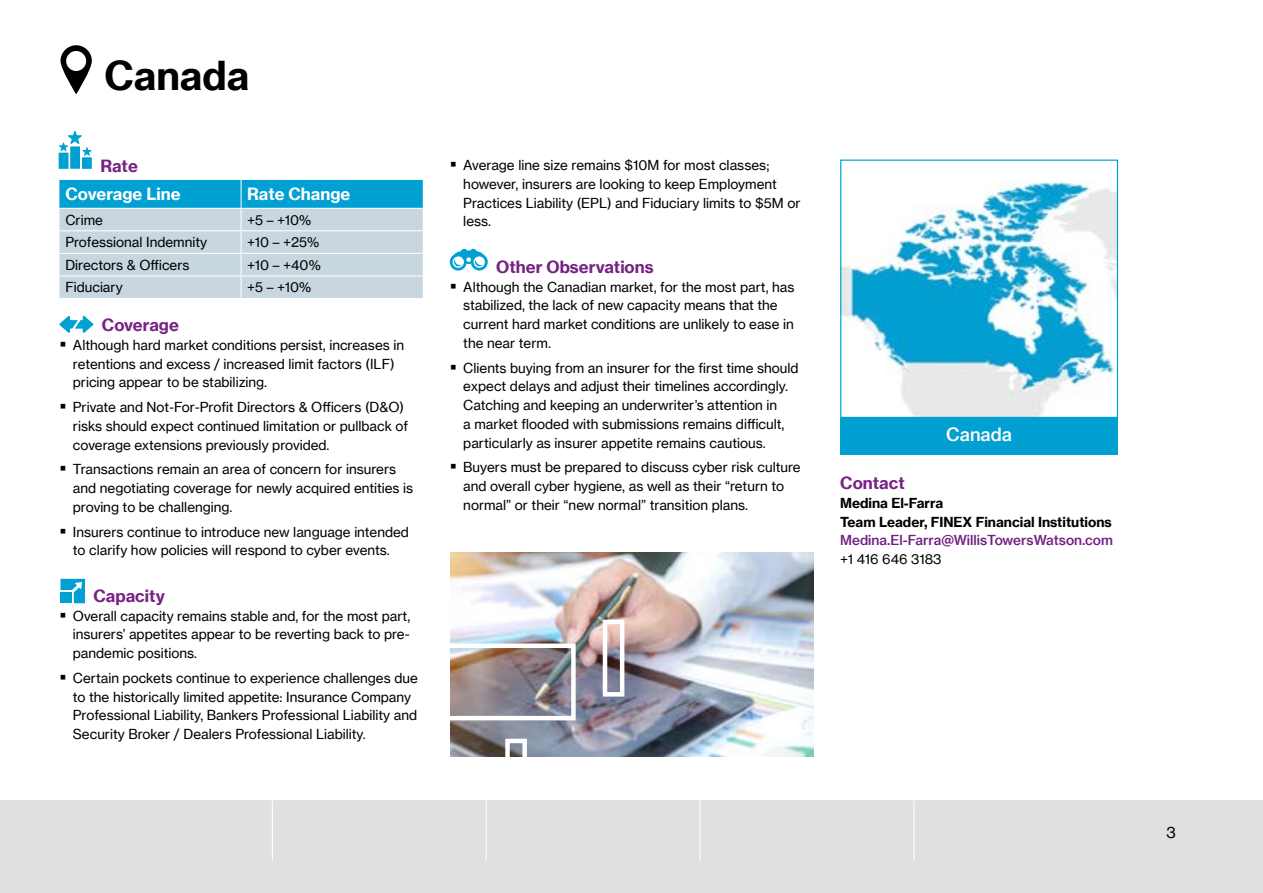
<style>
.page{position:relative;width:1263px;height:893px;background:#fff}
.page>*{position:absolute;margin:0;border:0;box-sizing:border-box;transform-origin:0 0}
.t1{font:39px "N Haas Grotesk TX Pro 75 Bd";color:#000}
.t2{font:18px "N Haas Grotesk TX Pro 65 Md";color:#fff}
.t3{font:16.5px "N Haas Grotesk TX Pro 75 Bd";color:#762283}
.t4{font:16.5px "N Haas Grotesk TX Pro 75 Bd";color:#fff}
.t5{font:15.3px "N Haas Grotesk TX Pro 55 Rg";color:#000}
.t6{font:13.5px/18.8px "N Haas Grotesk TX Pro 55 Rg";color:#000}
.t7{font:13.5px/18.8px "N Haas Grotesk TX Pro 75 Bd";color:#000}
.t8{font:13.5px "N Haas Grotesk TX Pro 65 Md";color:#702082}
</style>
<div class="page">
<div style="left:0;top:800px;width:1263px;height:93px;background:#e0e0e1"></div>
<svg style="left:59px;top:179px;width:364px;height:119px;background:#9cccdd"></svg>
<svg style="left:59px;top:316px;width:34px;height:17px"></svg>
<svg style="left:61px;top:579px;width:24px;height:24px"></svg>
<img style="left:842px;top:181px;width:274px;height:235px">
<div style="left:840px;top:160px;width:278px;height:258px;border:1px solid #00a0d2"></div>
<div style="left:840px;top:418px;width:278px;height:37px;background:#00a0d2"></div>
<div style="left:70px;top:146px;width:10px;height:23px;background:#00a0d2"></div>
<svg style="left:59px;top:131px;width:33px;height:25px"></svg>
<div style="left:59px;top:153px;width:9px;height:16px;background:#00a0d2"></div>
<div style="left:82px;top:157px;width:10px;height:12px;background:#00a0d2"></div>
<svg style="left:61px;top:45px;width:31px;height:49px"></svg>
<svg style="left:450px;top:249px;width:38px;height:22px"></svg>
<img style="left:451px;top:552px;width:362px;height:204px">
<div style="left:440px;top:643px;width:136px;height:77px;border:4px solid #fff"></div>
<div style="left:603px;top:620px;width:21px;height:77px;border:4px solid #fff"></div>
<div style="left:505px;top:739px;width:22px;height:29px;border:4px solid #fff"></div>
<hr style="left:272px;top:801px;width:1px;height:60px;background:#fff">
<hr style="left:486px;top:801px;width:1px;height:60px;background:#fff">
<hr style="left:699px;top:801px;width:2px;height:60px;background:#fff">
<hr style="left:913px;top:801px;width:1px;height:60px;background:#fff">
<h1 class="t1" style="left:105px;top:51px;width:146px">Canada</h1>
<p class="t3" style="left:100px;top:156px;width:39px">Rate</p>
<p class="t4" style="left:65px;top:184px;width:117px">Coverage Line</p>
<p class="t4" style="left:247px;top:184px;width:105px">Rate Change</p>
<p class="t6" style="left:65px;top:210px;width:39px">Crime</p>
<p class="t6" style="left:247px;top:210px;width:66px">+5 – +10%</p>
<p class="t6" style="left:65px;top:233px;width:143px">Professional Indemnity</p>
<p class="t6" style="left:247px;top:233px;width:74px">+10 – +25%</p>
<p class="t6" style="left:65px;top:256px;width:126px">Directors &amp; Officers</p>
<p class="t6" style="left:247px;top:256px;width:75px">+10 – +40%</p>
<p class="t6" style="left:65px;top:278px;width:59px">Fiduciary</p>
<p class="t6" style="left:247px;top:278px;width:66px">+5 – +10%</p>
<p class="t3" style="left:102px;top:315px;width:79px">Coverage</p>
<p class="t6" style="left:73px;top:335px;width:333px">Although hard market conditions persist, increases in retentions and excess / increased limit factors (ILF) pricing appear to be stabilizing.</p>
<p class="t6" style="left:73px;top:398px;width:337px">Private and Not-For-Profit Directors &amp; Officers (D&amp;O) risks should expect continued limitation or pullback of coverage extensions previously provided.</p>
<p class="t6" style="left:73px;top:460px;width:342px">Transactions remain an area of concern for insurers and negotiating coverage for newly acquired entities is proving to be challenging.</p>
<p class="t6" style="left:73px;top:522px;width:337px">Insurers continue to introduce new language intended to clarify how policies will respond to cyber events.</p>
<p class="t3" style="left:93px;top:585px;width:73px">Capacity</p>
<p class="t6" style="left:73px;top:606px;width:339px;text-align:justify">Overall capacity remains stable and, for the most part, insurers’ appetites appear to be reverting back to pre&shy;pandemic positions.</p>
<p class="t6" style="left:73px;top:668px;width:346px">Certain pockets continue to experience challenges due to the historically limited appetite: Insurance Company Professional Liability, Bankers Professional Liability and Security Broker / Dealers Professional Liability.</p>
<p class="t6" style="left:463px;top:156px;width:339px">Average line size remains $10M for most classes; however, insurers are looking to keep Employment Practices Liability (EPL) and Fiduciary limits to $5M or less.</p>
<p class="t3" style="left:496px;top:256px;width:159px">Other Observations</p>
<p class="t6" style="left:463px;top:277px;width:333px">Although the Canadian market, for the most part, has stabilized, the lack of new capacity means that the current hard market conditions are unlikely to ease in the near term.</p>
<p class="t6" style="left:463px;top:358px;width:337px">Clients buying from an insurer for the first time should expect delays and adjust their timelines accordingly.<br>Catching and keeping an underwriter’s attention in<br>a market flooded with submissions remains difficult, particularly as insurer appetite remains cautious.</p>
<p class="t6" style="left:463px;top:458px;width:339px">Buyers must be prepared to discuss cyber risk culture and overall cyber hygiene, as well as their “return to normal” or their “new normal” transition plans.</p>
<h2 class="t2" style="left:946px;top:423px;width:67px">Canada</h2>
<p class="t3" style="left:840px;top:473px;width:66px">Contact</p>
<p class="t7" style="left:840px;top:493px;width:273px">Medina El-Farra<br>Team Leader, FINEX Financial Institutions</p>
<p class="t8" style="left:840px;top:532px;width:274px">Medina.El-Farra@WillisTowersWatson.com</p>
<p class="t6" style="left:840px;top:550px;width:103px">+1 416 646 3183</p>
<p class="t5" style="left:1166px;top:823px;width:11px">3</p>
</div>
